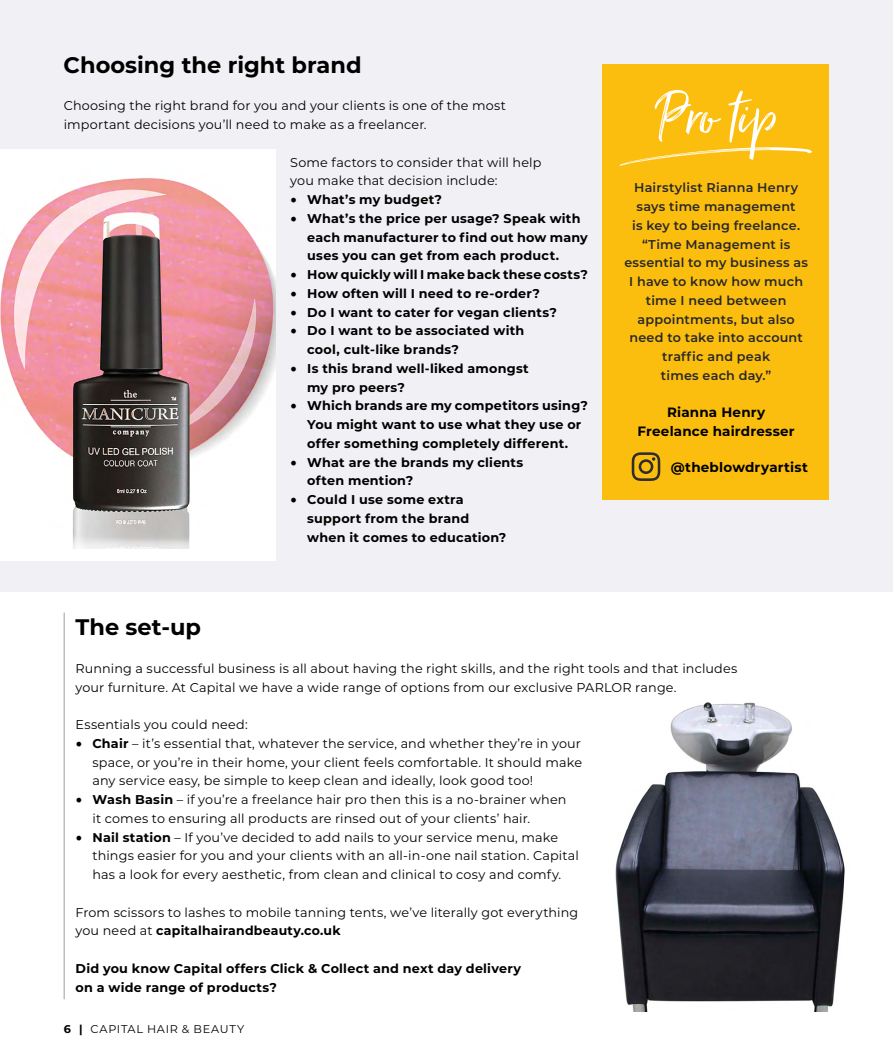
<style>
.page{position:relative;width:893px;height:1063px;background:#fff}
.page>*{position:absolute;margin:0;border:0;box-sizing:border-box;transform-origin:0 0}
.t1{font:75px "Just Lovely";letter-spacing:-.005em;color:#fff}
.t2{font:700 22.5px "Montserrat";color:#000}
.t3{font:700 13.5px/18.8px "Montserrat";letter-spacing:.015em;color:#000;text-align:center}
.t4{font:12.75px/18.8px "Montserrat";letter-spacing:.01em;color:#000}
.t5{font:700 12.75px/18.8px "Montserrat";letter-spacing:.02em;color:#000}
.t6{font:600 12.75px/18.8px "Montserrat";letter-spacing:.015em;color:#282827;text-align:center}
.t7{font:11.25px "Montserrat";letter-spacing:.065em;color:#000}
.s1{font-family:"Minion Pro";font-weight:400;font-size:18px}
.s2{font-family:"Minion Pro";font-size:18px}
.s3{font-weight:700}
</style>
<div class="page">
<img style="left:615px;top:702px;width:230px;height:309px">
<div style="left:0;top:0;width:893px;height:591px;background:#f1f0f4"></div>
<div style="left:0;top:149px;width:275px;height:411px;background:#fff"></div>
<img style="left:0;top:178px;width:275px;height:370px">
<hr style="left:64px;top:613px;width:1px;height:386px;background:#9d9d9c">
<div style="left:603px;top:64px;width:226px;height:436px;background:#fcbe0e"></div>
<svg style="left:620px;top:147px;width:192px;height:19px"></svg>
<svg style="left:632px;top:452px;width:28px;height:29px"></svg>
<h2 class="t2" style="left:64px;top:49px;width:300px">Choosing the right brand</h2>
<p class="t4" style="left:64px;top:96px;width:444px">Choosing the right brand for you and your clients is one of the most important decisions you’ll need to make as a freelancer.</p>
<p class="t4" style="left:290px;top:152px;width:253px">Some factors to consider that will help you make that decision include:</p>
<p class="t5" style="left:290px;top:189px;width:153px"><span class="s1">•</span> What’s my budget?</p>
<p class="t5" style="left:307px;top:208px;width:282px;text-indent:-17px"><span class="s1">•</span> What’s the price per usage? Speak with each manufacturer to find out how many uses you can get from each product.</p>
<p class="t5" style="left:290px;top:264px;width:299px"><span class="s1">•</span> How quickly will I make back these costs?</p>
<p class="t5" style="left:290px;top:283px;width:251px"><span class="s1">•</span> How often will I need to re-order?</p>
<p class="t5" style="left:290px;top:302px;width:268px"><span class="s1">•</span> Do I want to cater for vegan clients?</p>
<p class="t5" style="left:307px;top:321px;width:219px;text-indent:-17px"><span class="s1">•</span> Do I want to be associated with cool, cult-like brands?</p>
<p class="t5" style="left:307px;top:358px;width:223px;text-indent:-17px"><span class="s1">•</span> Is this brand well-liked amongst my pro peers?</p>
<p class="t5" style="left:307px;top:396px;width:282px;text-indent:-17px"><span class="s1">•</span> Which brands are my competitors using?<br>You might want to use what they use or offer something completely different.</p>
<p class="t5" style="left:307px;top:452px;width:218px;text-indent:-17px"><span class="s1">•</span> What are the brands my clients often mention?</p>
<p class="t5" style="left:307px;top:489px;width:201px;text-indent:-17px"><span class="s1">•</span> Could I use some extra support from the brand when it comes to education?</p>
<h1 class="t1" style="left:656px;top:70px;width:122px">Pro tip</h1>
<p class="t6" style="left:624px;top:178px;width:185px">Hairstylist Rianna Henry says time management<br>is key to being freelance. “Time Management is essential to my business as<br>I have to know how much time I need between appointments, but also need to take into account traffic and peak<br>times each day.”</p>
<p class="t3" style="left:637px;top:403px;width:159px">Rianna Henry<br>Freelance hairdresser</p>
<p class="t3" style="left:671px;top:457px;width:139px">@theblowdryartist</p>
<h2 class="t2" style="left:75px;top:611px;width:127px">The set-up</h2>
<p class="t4" style="left:75px;top:658px;width:663px">Running a successful business is all about having the right skills, and the right tools and that includes your furniture. At Capital we have a wide range of options from our exclusive PARLOR range.</p>
<p class="t4" style="left:75px;top:715px;width:174px">Essentials you could need:</p>
<p class="t4" style="left:92px;top:733px;width:491px;text-align:justify;text-indent:-17px"><span class="s2">•</span> <span class="s3">Chair</span> – it’s essential that, whatever the service, and whether they’re in your space, or you’re in their home, your client feels comfortable. It should make any service easy, be simple to keep clean and ideally, look good too!</p>
<p class="t4" style="left:92px;top:790px;width:476px;text-indent:-17px"><span class="s2">•</span> <span class="s3">Wash Basin</span> – if you’re a freelance hair pro then this is a no-brainer when it comes to ensuring all products are rinsed out of your clients’ hair.</p>
<p class="t4" style="left:92px;top:827px;width:488px;text-indent:-17px"><span class="s2">•</span> <span class="s3">Nail station</span> – If you’ve decided to add nails to your service menu, make things easier for you and your clients with an all-in-one nail station. Capital has a look for every aesthetic, from clean and clinical to cosy and comfy.</p>
<p class="t4" style="left:75px;top:902px;width:504px">From scissors to lashes to mobile tanning tents, we’ve literally got everything you need at <span class="s3">capitalhairandbeauty.co.uk</span></p>
<p class="t5" style="left:75px;top:958px;width:447px">Did you know Capital offers Click &amp; Collect and next day delivery on a wide range of products?</p>
<p class="t7" style="left:64px;top:1022px;width:182px"><span class="s3">6 |</span> CAPITAL HAIR &amp; BEAUTY</p>
</div>
